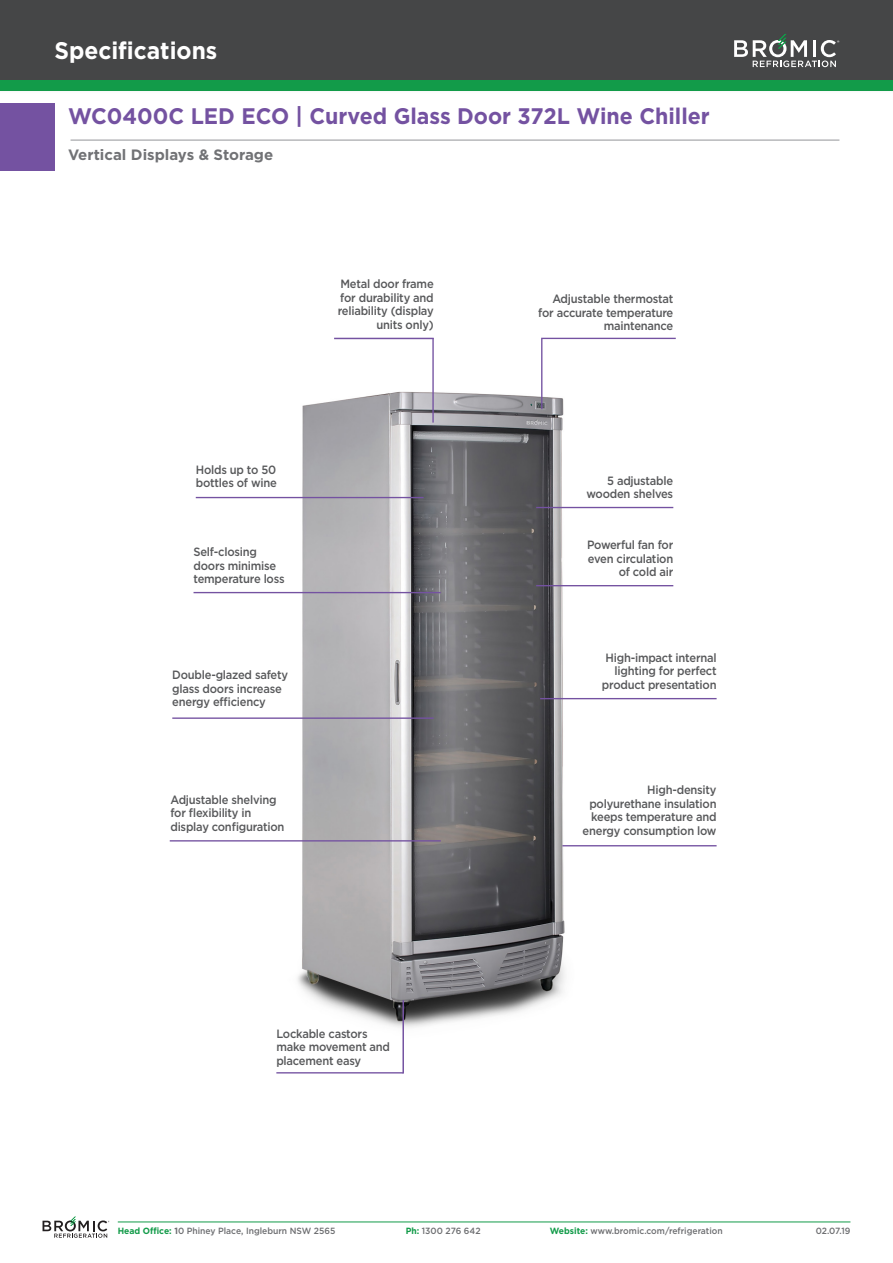
<style>
.page{position:relative;width:893px;height:1263px;background:#fff}
.page>*{position:absolute;margin:0;border:0;box-sizing:border-box;transform-origin:0 0}
.t1{font:700 24px "Gotham";color:#fff;scale:.95 1}
.t2{font:700 22.5px "Gotham";color:#7452a1;scale:.95 1}
.t3{font:700 15px "Gotham";color:#717275}
.t4{font:500 12px/13.5px "Gotham";letter-spacing:-.02em;color:#57585a;text-align:right;scale:.93 1}
.t5{font:500 9px "Gotham";color:#6c6d70;scale:.95 1}
.s1{font-weight:700;color:#129b49}
.s2{font-weight:700}
</style>
<div class="page">
<hr style="left:71px;top:140px;width:768px;height:1px;background:#939598">
<hr style="left:118px;top:1221px;width:732px;height:1px;background:#129b49">
<svg style="left:43px;top:1216px;width:66px;height:22px"></svg>
<div style="left:0;top:0;width:893px;height:94px;background:#fafafa"></div>
<div style="left:0;top:0;width:893px;height:84px;background:#454647"></div>
<div style="left:0;top:80px;width:893px;height:11px;background:#129b49"></div>
<div style="left:0;top:103px;width:54px;height:67px;background:#7452a1"></div>
<svg style="left:734px;top:34px;width:105px;height:33px"></svg>
<img style="left:273px;top:391px;width:316px;height:637px">
<hr style="left:432px;top:338px;width:2px;height:85px;background:#7452a1">
<hr style="left:334px;top:338px;width:100px;height:1px;background:#7452a1">
<hr style="left:562px;top:845px;width:155px;height:1px;background:#7452a1">
<hr style="left:540px;top:698px;width:177px;height:1px;background:#7452a1">
<hr style="left:276px;top:1072px;width:127px;height:1px;background:#7452a1">
<hr style="left:402px;top:1000px;width:2px;height:73px;background:#7452a1">
<hr style="left:194px;top:592px;width:247px;height:1px;background:#7452a1">
<hr style="left:172px;top:717px;width:262px;height:2px;background:#7452a1">
<hr style="left:170px;top:840px;width:271px;height:1px;background:#7452a1">
<svg style="left:540px;top:337px;width:136px;height:73px"></svg>
<hr style="left:536px;top:585px;width:137px;height:1px;background:#7452a1">
<hr style="left:536px;top:507px;width:137px;height:1px;background:#7452a1">
<hr style="left:196px;top:497px;width:228px;height:1px;background:#7452a1">
<h1 class="t1" style="left:54px;top:36px;width:173px">Specifications</h1>
<p class="t2" style="left:68px;top:103px;width:677px">WC0400C LED ECO | Curved Glass Door 372L Wine Chiller</p>
<p class="t3" style="left:68px;top:146px;width:207px">Vertical Displays &amp; Storage</p>
<p class="t4" style="left:338px;top:277px;width:105px">Metal door frame for durability and reliability (display units only)</p>
<p class="t4" style="left:196px;top:463px;width:89px;text-align:left">Holds up to 50 bottles of wine</p>
<p class="t4" style="left:194px;top:545px;width:99px;text-align:left">Self-closing doors minimise temperature loss</p>
<p class="t4" style="left:172px;top:668px;width:126px;text-align:left">Double-glazed safety glass doors increase energy efficiency</p>
<p class="t4" style="left:170px;top:793px;width:124px;text-align:left">Adjustable shelving for flexibility in display configuration</p>
<p class="t4" style="left:276px;top:1027px;width:124px;text-align:left">Lockable castors make movement and placement easy</p>
<p class="t4" style="left:538px;top:292px;width:147px">Adjustable thermostat for accurate temperature maintenance</p>
<p class="t4" style="left:586px;top:473px;width:95px">5 adjustable wooden shelves</p>
<p class="t4" style="left:587px;top:538px;width:94px">Powerful fan for even circulation of cold air</p>
<p class="t4" style="left:602px;top:651px;width:125px">High-impact internal lighting for perfect product presentation</p>
<p class="t4" style="left:583px;top:783px;width:146px">High-density polyurethane insulation keeps temperature and energy consumption low</p>
<p class="t5" style="left:118px;top:1226px;width:231px"><span class="s1">Head Office:</span> <span class="s2">1</span>0 Phiney Place, Ingleburn NSW 2565</p>
<p class="t5" style="left:406px;top:1226px;width:80px"><span class="s1">Ph:</span> 1300 276 642</p>
<p class="t5" style="left:550px;top:1226px;width:184px"><span class="s1">Website:</span> www.bromic.com/refrigeration</p>
<p class="t5" style="left:816px;top:1226px;width:38px">02.07.19</p>
</div>
